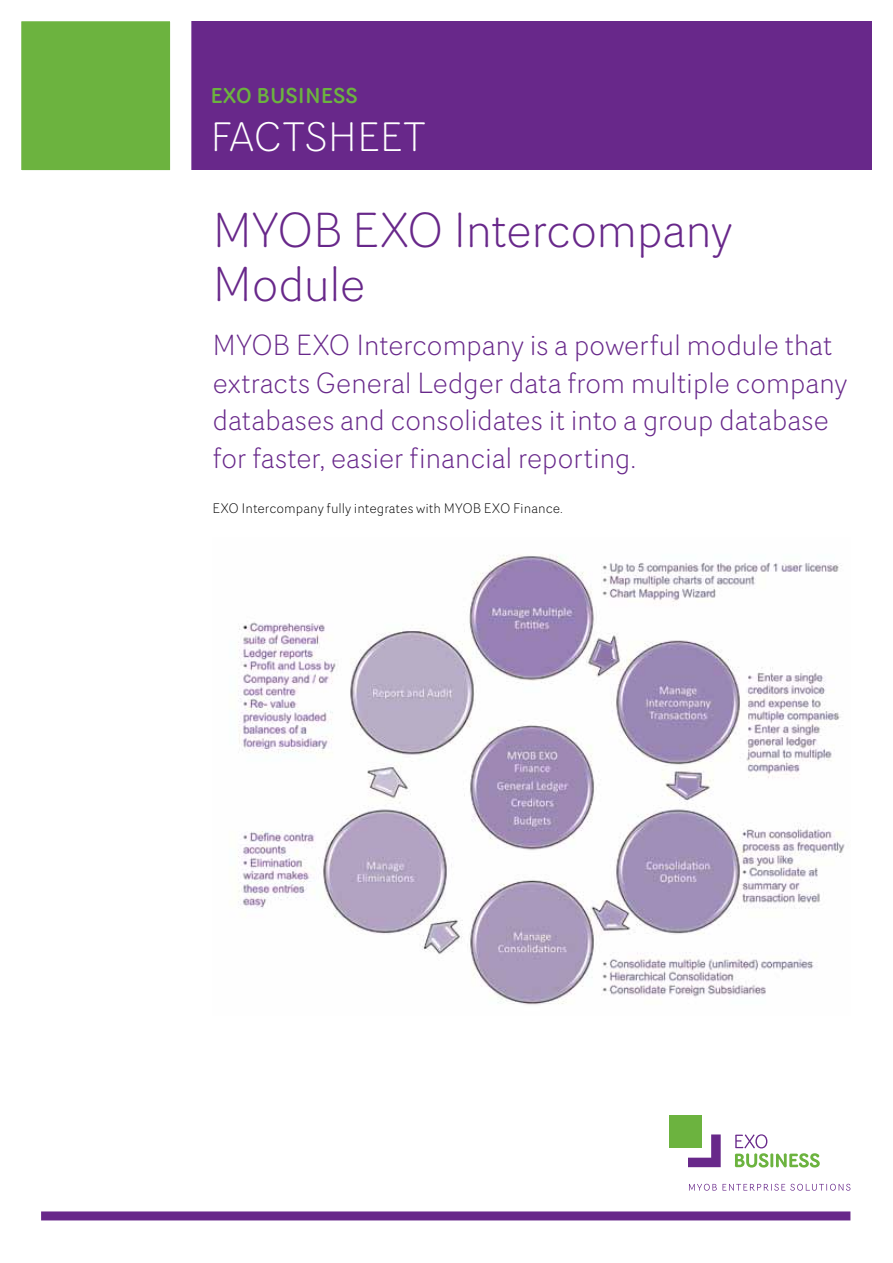
<style>
.page{position:relative;width:893px;height:1263px;background:#fff}
.page>*{position:absolute;margin:0;border:0;box-sizing:border-box;transform-origin:0 0}
.t1{font:300 48px/54px "Router";letter-spacing:-.025em;color:#68288a}
.t2{font:300 40.2px "Router";color:#fff}
.t3{font:300 28.5px/37.5px "Router";letter-spacing:-.015em;color:#68288a}
.t4{font:500 21px "Router";color:#6cb33f}
.t5{font:300 13.5px "Router";color:#000}
</style>
<div class="page">
<div style="left:41px;top:1211px;width:809px;height:9px;background:#68288a"></div>
<div style="left:21px;top:21px;width:851px;height:149px;background:#68288a"></div>
<div style="left:11px;top:11px;width:170px;height:170px;background:#6cb33f"></div>
<div style="left:0;top:0;width:191px;height:191px;border:21px solid #fff"></div>
<svg style="left:688px;top:1134px;width:33px;height:33px"></svg>
<div style="left:669px;top:1115px;width:33px;height:33px;background:#6cb33f"></div>
<svg style="left:735px;top:1134px;width:85px;height:33px"></svg>
<svg style="left:689px;top:1184px;width:161px;height:7px"></svg>
<img style="left:238px;top:554px;width:607px;height:451px">
<p class="t4" style="left:210px;top:80px;width:149px">EXO BUSINESS</p>
<h2 class="t2" style="left:210px;top:108px;width:217px">factsheet</h2>
<h1 class="t1" style="left:213px;top:201px;width:522px">MYOB EXO Intercompany<br>Module</h1>
<p class="t3" style="left:213px;top:326px;width:636px">MYOB EXO Intercompany is a powerful module that extracts General Ledger data from multiple company databases and consolidates it into a group database for faster, easier financial reporting.</p>
<p class="t5" style="left:213px;top:498px;width:352px">EXO Intercompany fully integrates with MYOB EXO Finance.</p>
</div>
